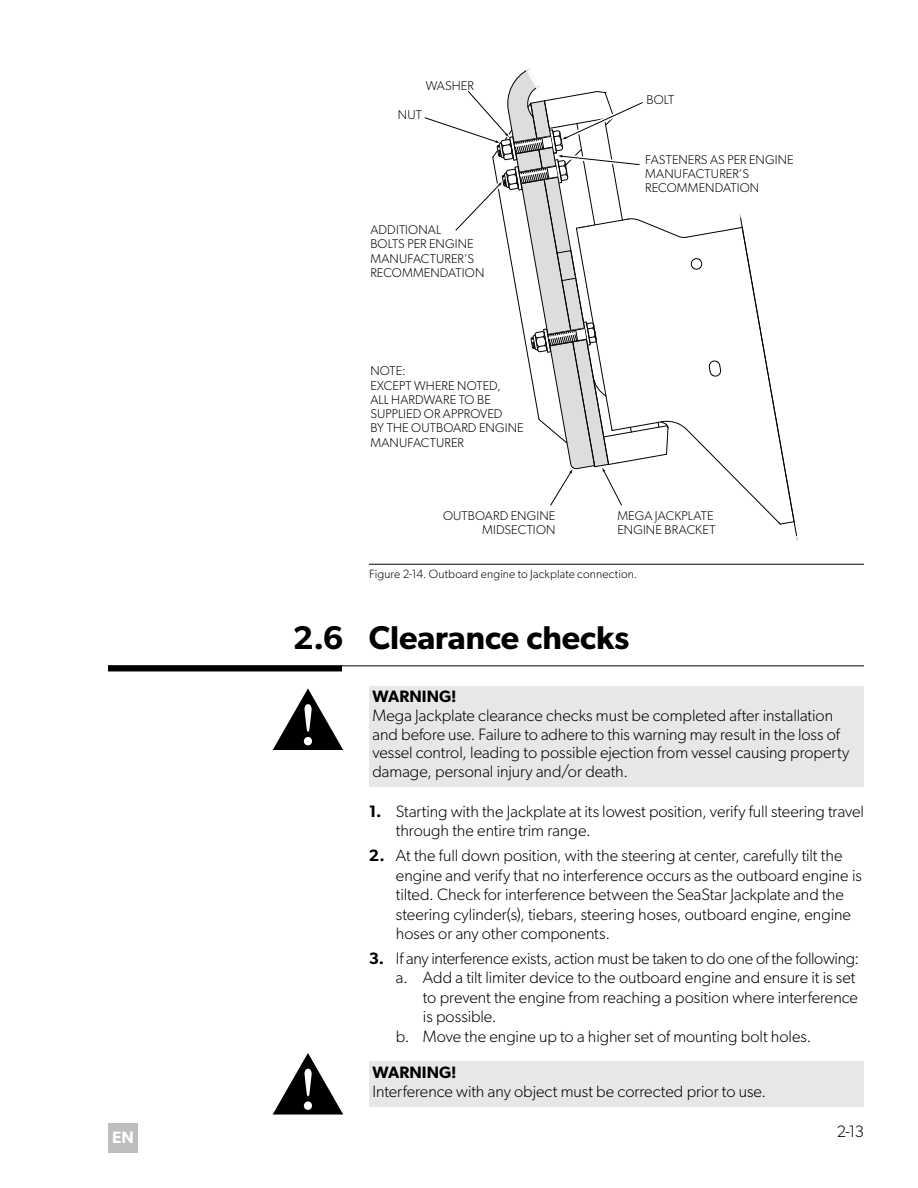
<style>
.page{position:relative;width:918px;height:1188px;background:#fff}
.page>*{position:absolute;margin:0;border:0;box-sizing:border-box;transform-origin:0 0}
.t1{font:600 33px "Gibson";color:#000}
.t2{font:300 16.5px/19.5px "Gibson";letter-spacing:-.005em;color:#000}
.t3{font:600 16.5px "Gibson";letter-spacing:.005em;color:#000}
.t4{font:600 16.5px "Gibson";color:#fff}
.t5{font:300 12.75px/14.2px "Gibson";letter-spacing:.01em;color:#000}
.t6{font:300 12px "Gibson";letter-spacing:.01em;color:#000}
.s1{font-weight:600}
</style>
<div class="page">
<div style="left:108px;top:1123px;width:30px;height:30px;background:#bcbec0"></div>
<div style="left:369px;top:1061px;width:495px;height:45px;background:#e6e7e8"></div>
<svg style="left:273px;top:1053px;width:70px;height:62px"></svg>
<hr style="left:369px;top:564px;width:495px;height:1px;background:#000">
<div style="left:108px;top:665px;width:234px;height:6px;background:#000"></div>
<hr style="left:108px;top:665px;width:756px;height:1px;background:#000">
<div style="left:369px;top:686px;width:495px;height:100px;background:#e6e7e8"></div>
<svg style="left:273px;top:688px;width:70px;height:62px"></svg>
<svg style="left:424px;top:68px;width:374px;height:472px"></svg>
<p class="t4" style="left:112px;top:1128px;width:23px">EN</p>
<p class="t5" style="left:426px;top:78px;width:50px">WASHER</p>
<p class="t5" style="left:398px;top:108px;width:26px">NUT</p>
<p class="t5" style="left:370px;top:222px;width:116px">ADDITIONAL<br>BOLTS PER ENGINE<br>MANUFACTURER’S<br>RECOMMENDATION</p>
<p class="t5" style="left:370px;top:364px;width:155px">NOTE:<br>EXCEPT WHERE NOTED,<br>ALL HARDWARE TO BE<br>SUPPLIED OR APPROVED<br>BY THE OUTBOARD ENGINE<br>MANUFACTURER</p>
<p class="t5" style="left:443px;top:508px;width:114px;text-align:right">OUTBOARD ENGINE<br>MIDSECTION</p>
<p class="t5" style="left:646px;top:92px;width:29px">BOLT</p>
<p class="t5" style="left:645px;top:152px;width:150px">FASTENERS AS PER ENGINE<br>MANUFACTURER’S<br>RECOMMENDATION</p>
<p class="t5" style="left:617px;top:508px;width:100px">MEGA JACKPLATE<br>ENGINE BRACKET</p>
<p class="t6" style="left:369px;top:567px;width:270px">Figure 2-14. Outboard engine to Jackplate connection.</p>
<h1 class="t1" style="left:293px;top:618px;width:338px">2.6 Clearance checks</h1>
<p class="t3" style="left:372px;top:687px;width:86px">WARNING!</p>
<p class="t2" style="left:372px;top:706px;width:478px;line-height:18.8px">Mega Jackplate clearance checks must be completed after installation and before use. Failure to adhere to this warning may result in the loss of vessel control, leading to possible ejection from vessel causing property damage, personal injury and/or death.</p>
<p class="t2" style="left:396px;top:801px;width:469px;text-indent:-27px"><span class="s1">1.</span> Starting with the Jackplate at its lowest position, verify full steering travel through the entire trim range.</p>
<p class="t2" style="left:396px;top:845px;width:467px;text-indent:-27px"><span class="s1">2.</span> At the full down position, with the steering at center, carefully tilt the engine and verify that no interference occurs as the outboard engine is tilted. Check for interference between the SeaStar Jackplate and the steering cylinder(s), tiebars, steering hoses, outboard engine, engine hoses or any other components.</p>
<p class="t2" style="left:369px;top:948px;width:492px"><span class="s1">3.</span> If any interference exists, action must be taken to do one of the following:</p>
<p class="t2" style="left:396px;top:968px;width:461px">a. Add a tilt limiter device to the outboard engine and ensure it is set</p>
<p class="t2" style="left:423px;top:987px;width:437px">to prevent the engine from reaching a position where interference</p>
<p class="t2" style="left:423px;top:1007px;width:75px">is possible.</p>
<p class="t2" style="left:396px;top:1026px;width:417px">b. Move the engine up to a higher set of mounting bolt holes.</p>
<p class="t3" style="left:372px;top:1062px;width:86px">WARNING!</p>
<p class="t2" style="left:372px;top:1081px;width:395px">Interference with any object must be corrected prior to use.</p>
<p class="t2" style="left:837px;top:1121px;width:29px">2-13</p>
</div>
